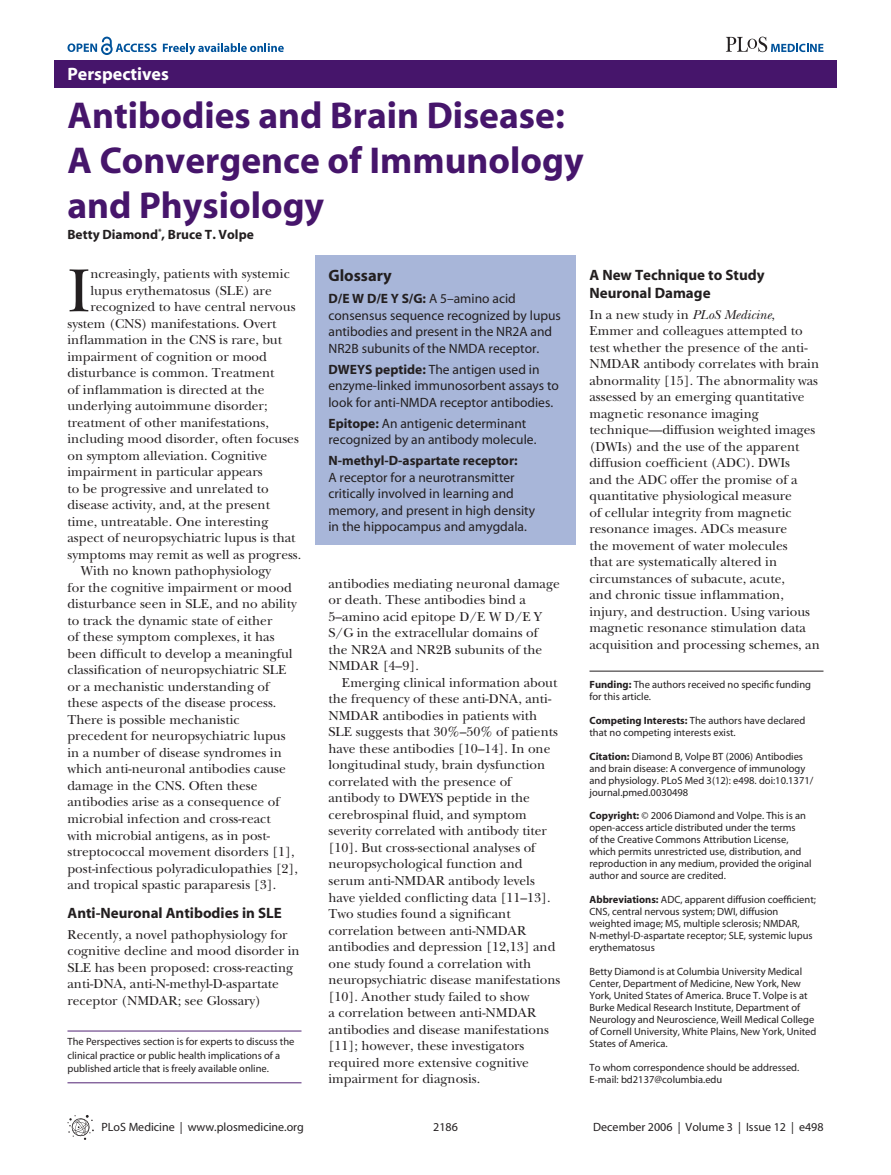
<style>
.page{position:relative;width:891px;height:1175px;background:#fff}
.page>*{position:absolute;margin:0;border:0;box-sizing:border-box;transform-origin:0 0}
.t1{font:500 63.45px "PLB Iserif";color:#231f20}
.t2{font:700 37.5px/45px "P Lo S Sans";color:#46156b}
.t3{font:700 18px "P Lo S Sans";color:#fff}
.t4{font:700 16.5px "P Lo S Sans";color:#231f20}
.t5{font:700 15px/18px "P Lo S Sans";color:#231f20}
.t6{font:500 13.5px/16.5px "PLB Iserif";color:#231f20}
.t7{font:13.5px/16.5px "P Lo S Sans";color:#231f20}
.t8{font:700 13.5px "P Lo S Sans";color:#231f20}
.t9{font:12px "P Lo S Sans";color:#231f20}
.t10{font:10.5px/12px "P Lo S Sans";color:#231f20}
.s1{font-weight:700}
.s2{font-style:italic}
</style>
<div class="page">
<svg style="left:68px;top:1115px;width:26px;height:24px"></svg>
<div style="left:54px;top:61px;width:783px;height:27px;background:#46156b"></div>
<svg style="left:163px;top:43px;width:121px;height:12px"></svg>
<svg style="left:68px;top:37px;width:89px;height:18px"></svg>
<svg style="left:726px;top:37px;width:98px;height:15px"></svg>
<hr style="left:590px;top:670px;width:234px;height:1px;background:#231f20">
<hr style="left:68px;top:1030px;width:234px;height:1px;background:#46156b">
<hr style="left:68px;top:1082px;width:234px;height:1px;background:#46156b">
<div style="left:315px;top:255px;width:261px;height:290px;background:#a8b6d9"></div>
<h3 class="t3" style="left:68px;top:67px;width:103px">Perspectives</h3>
<h2 class="t2" style="left:68px;top:96px;width:518px">Antibodies and Brain Disease:<br>A Convergence of Immunology and Physiology</h2>
<p class="t8" style="left:68px;top:229px;width:188px">Betty Diamond<sup>*</sup>, Bruce T. Volpe</p>
<h1 class="t1" style="left:68px;top:264px;width:24px">I</h1>
<p class="t6" style="left:90px;top:266px;width:201px">ncreasingly, patients with systemic</p>
<p class="t6" style="left:90px;top:283px;width:183px">lupus erythematosus (SLE) are</p>
<p class="t6" style="left:90px;top:299px;width:207px">recognized to have central nervous</p>
<p class="t6" style="left:67px;top:316px;width:210px">system (CNS) manifestations. Overt</p>
<p class="t6" style="left:67px;top:332px;width:216px">inflammation in the CNS is rare, but</p>
<p class="t6" style="left:67px;top:349px;width:201px">impairment of cognition or mood</p>
<p class="t6" style="left:67px;top:365px;width:209px">disturbance is common. Treatment</p>
<p class="t6" style="left:67px;top:382px;width:199px">of inflammation is directed at the</p>
<p class="t6" style="left:67px;top:398px;width:202px">underlying autoimmune disorder;</p>
<p class="t6" style="left:67px;top:415px;width:203px">treatment of other manifestations,</p>
<p class="t6" style="left:67px;top:431px;width:233px">including mood disorder, often focuses</p>
<p class="t6" style="left:67px;top:448px;width:201px">on symptom alleviation. Cognitive</p>
<p class="t6" style="left:67px;top:464px;width:197px">impairment in particular appears</p>
<p class="t6" style="left:67px;top:481px;width:203px">to be progressive and unrelated to</p>
<p class="t6" style="left:67px;top:497px;width:204px">disease activity, and, at the present</p>
<p class="t6" style="left:67px;top:514px;width:202px">time, untreatable. One interesting</p>
<p class="t6" style="left:67px;top:530px;width:230px">aspect of neuropsychiatric lupus is that</p>
<p class="t6" style="left:67px;top:547px;width:235px">symptoms may remit as well as progress.</p>
<p class="t6" style="left:81px;top:563px;width:192px">With no known pathophysiology</p>
<p class="t6" style="left:67px;top:580px;width:226px">for the cognitive impairment or mood</p>
<p class="t6" style="left:67px;top:596px;width:231px">disturbance seen in SLE, and no ability</p>
<p class="t6" style="left:67px;top:613px;width:206px">to track the dynamic state of either</p>
<p class="t6" style="left:67px;top:629px;width:209px">of these symptom complexes, it has</p>
<p class="t6" style="left:67px;top:646px;width:227px">been difficult to develop a meaningful</p>
<p class="t6" style="left:67px;top:662px;width:220px">classification of neuropsychiatric SLE</p>
<p class="t6" style="left:67px;top:679px;width:203px">or a mechanistic understanding of</p>
<p class="t6" style="left:67px;top:695px;width:210px">these aspects of the disease process.</p>
<p class="t6" style="left:67px;top:712px;width:174px">There is possible mechanistic</p>
<p class="t6" style="left:67px;top:728px;width:220px">precedent for neuropsychiatric lupus</p>
<p class="t6" style="left:67px;top:745px;width:216px">in a number of disease syndromes in</p>
<p class="t6" style="left:67px;top:761px;width:220px">which anti-neuronal antibodies cause</p>
<p class="t6" style="left:67px;top:778px;width:192px">damage in the CNS. Often these</p>
<p class="t6" style="left:67px;top:794px;width:214px">antibodies arise as a consequence of</p>
<p class="t6" style="left:67px;top:811px;width:205px">microbial infection and cross-react</p>
<p class="t6" style="left:67px;top:827px;width:204px">with microbial antigens, as in post-</p>
<p class="t6" style="left:67px;top:844px;width:229px">streptococcal movement disorders [1],</p>
<p class="t6" style="left:67px;top:860px;width:232px">post-infectious polyradiculopathies [2],</p>
<p class="t6" style="left:67px;top:877px;width:210px">and tropical spastic paraparesis [3].</p>
<p class="t5" style="left:68px;top:905px;width:216px">Anti-Neuronal Antibodies in SLE</p>
<p class="t6" style="left:68px;top:927px;width:234px">Recently, a novel pathophysiology for cognitive decline and mood disorder in SLE has been proposed: cross-reacting anti-DNA, anti-N-methyl-D-aspartate receptor (NMDAR; see Glossary)</p>
<p class="t10" style="left:68px;top:1036px;width:228px;line-height:13.5px">The Perspectives section is for experts to discuss the clinical practice or public health implications of a published article that is freely available online.</p>
<p class="t4" style="left:328px;top:269px;width:65px">Glossary</p>
<p class="t7" style="left:328px;top:292px;width:234px"><span class="s1">D/E W D/E Y S/G:</span> A 5–amino acid consensus sequence recognized by lupus antibodies and present in the NR2A and NR2B subunits of the NMDA receptor.</p>
<p class="t7" style="left:328px;top:362px;width:232px"><span class="s1">DWEYS peptide:</span> The antigen used in enzyme-linked immunosorbent assays to look for anti-NMDA receptor antibodies.</p>
<p class="t7" style="left:328px;top:416px;width:209px"><span class="s1">Epitope:</span> An antigenic determinant recognized by an antibody molecule.</p>
<p class="t8" style="left:328px;top:456px;width:191px">N-methyl-D-aspartate receptor:</p>
<p class="t7" style="left:328px;top:470px;width:208px">A receptor for a neurotransmitter critically involved in learning and memory, and present in high density in the hippocampus and amygdala.</p>
<p class="t6" style="left:328px;top:576px;width:233px">antibodies mediating neuronal damage or death. These antibodies bind a<br>5–amino acid epitope D/E W D/E Y<br>S/G in the extracellular domains of the NR2A and NR2B subunits of the<br>NMDAR [4–9].</p>
<p class="t6" style="left:328px;top:675px;width:233px;text-indent:14px">Emerging clinical information about the frequency of these anti-DNA, anti-NMDAR antibodies in patients with SLE suggests that 30%–50% of patients have these antibodies [10–14]. In one longitudinal study, brain dysfunction correlated with the presence of antibody to DWEYS peptide in the cerebrospinal fluid, and symptom severity correlated with antibody titer [10]. But cross-sectional analyses of neuropsychological function and serum anti-NMDAR antibody levels have yielded conflicting data [11–13].<br>Two studies found a significant correlation between anti-NMDAR antibodies and depression [12,13] and one study found a correlation with neuropsychiatric disease manifestations [10]. Another study failed to show<br>a correlation between anti-NMDAR antibodies and disease manifestations [11]; however, these investigators required more extensive cognitive impairment for diagnosis.</p>
<p class="t9" style="left:102px;top:1122px;width:204px">PLoS Medicine | www.plosmedicine.org</p>
<p class="t9" style="left:433px;top:1122px;width:26px">2186</p>
<p class="t5" style="left:590px;top:267px;width:177px">A New Technique to Study<br>Neuronal Damage</p>
<p class="t6" style="left:590px;top:307px;width:232px">In a new study in <span class="s2">PLoS Medicine</span>, Emmer and colleagues attempted to test whether the presence of the anti-NMDAR antibody correlates with brain abnormality [15]. The abnormality was assessed by an emerging quantitative magnetic resonance imaging technique—diffusion weighted images (DWIs) and the use of the apparent diffusion coefficient (ADC). DWIs<br>and the ADC offer the promise of a quantitative physiological measure<br>of cellular integrity from magnetic resonance images. ADCs measure<br>the movement of water molecules<br>that are systematically altered in circumstances of subacute, acute,<br>and chronic tissue inflammation, injury, and destruction. Using various magnetic resonance stimulation data acquisition and processing schemes, an</p>
<p class="t10" style="left:590px;top:679px;width:223px"><span class="s1">Funding:</span> The authors received no specific funding for this article.</p>
<p class="t10" style="left:590px;top:715px;width:218px"><span class="s1">Competing Interests:</span> The authors have declared that no competing interests exist.</p>
<p class="t10" style="left:590px;top:751px;width:225px"><span class="s1">Citation:</span> Diamond B, Volpe BT (2006) Antibodies and brain disease: A convergence of immunology and physiology. PLoS Med 3(12): e498. doi:10.1371/ journal.pmed.0030498</p>
<p class="t10" style="left:590px;top:811px;width:224px"><span class="s1">Copyright:</span> © 2006 Diamond and Volpe. This is an open-access article distributed under the terms<br>of the Creative Commons Attribution License, which permits unrestricted use, distribution, and reproduction in any medium, provided the original author and source are credited.</p>
<p class="t10" style="left:590px;top:894px;width:228px"><span class="s1">Abbreviations:</span> ADC, apparent diffusion coefficient; CNS, central nervous system; DWI, diffusion weighted image; MS, multiple sclerosis; NMDAR, N-methyl-D-aspartate receptor; SLE, systemic lupus erythematosus</p>
<p class="t10" style="left:590px;top:966px;width:228px">Betty Diamond is at Columbia University Medical Center, Department of Medicine, New York, New York, United States of America. Bruce T. Volpe is at Burke Medical Research Institute, Department of Neurology and Neuroscience, Weill Medical College of Cornell University, White Plains, New York, United States of America.</p>
<p class="t10" style="left:590px;top:1062px;width:211px">To whom correspondence should be addressed.<br>E-mail: bd2137@columbia.edu</p>
<p class="t9" style="left:593px;top:1122px;width:232px">December 2006 | Volume 3 | Issue 12 | e498</p>
</div>
